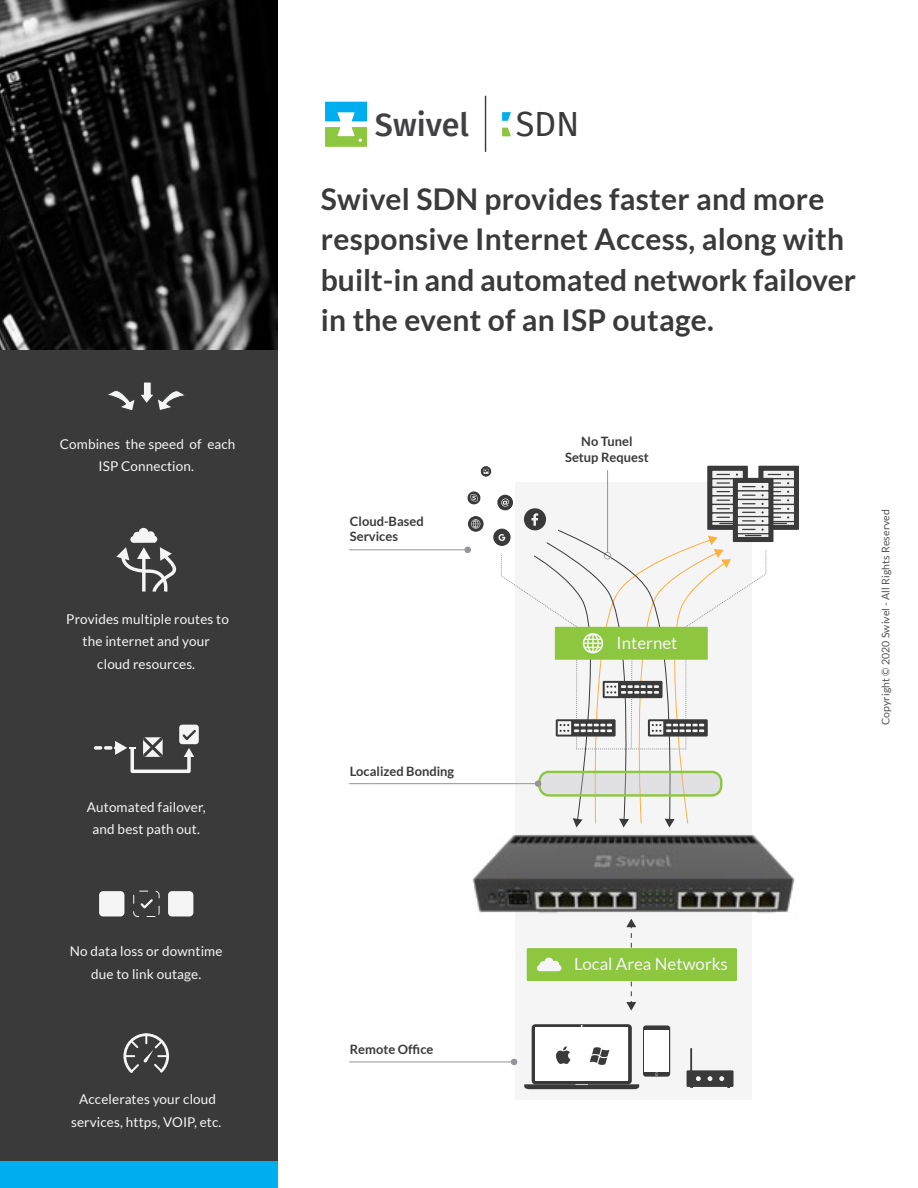
<style>
.page{position:relative;width:918px;height:1188px;background:#fff}
.page>*{position:absolute;margin:0;border:0;box-sizing:border-box;transform-origin:0 0}
.t1{font:34.2px "Fira Sans";color:#3a3a3b}
.t2{font:500 32.25px "Fira Sans";color:#414042}
.t3{font:700 30px/40.5px "Lato";letter-spacing:.01em;color:#3a3a3b}
.t4{font:16.95px "Lato";color:#f5f5f6}
.t5{font:13.5px/22.5px "Lato";letter-spacing:.01em;color:#f5f5f5;text-align:center}
.t6{font:700 12.9px/15.5px "Lato";color:#3a3a3b}
.t7{font:10.5px "Lato";letter-spacing:.01em;color:#565353}
</style>
<div class="page">
<div style="left:0;top:349px;width:278px;height:812px;background:#3a3a3b"></div>
<svg style="left:0;top:0;width:278px;height:349px;background:#1e1e1e"></svg>
<div style="left:0;top:1161px;width:278px;height:27px;background:#00aeef"></div>
<div style="left:515px;top:482px;width:237px;height:618px;background:#f5f5f6"></div>
<img style="left:450px;top:784px;width:345px;height:196px">
<div style="left:687px;top:1070px;width:47px;height:17px;background:#3a3a3b"></div>
<hr style="left:690px;top:1048px;width:2px;height:36px;background:#3a3a3b">
<svg style="left:690px;top:1076px;width:11px;height:12px"></svg>
<svg style="left:708px;top:1076px;width:4px;height:5px"></svg>
<svg style="left:719px;top:1076px;width:11px;height:12px"></svg>
<svg style="left:626px;top:919px;width:10px;height:92px"></svg>
<div style="left:527px;top:948px;width:210px;height:33px;background:#8dc63f"></div>
<svg style="left:537px;top:957px;width:25px;height:14px"></svg>
<div style="left:758px;top:466px;width:41px;height:64px;background:#3a3a3b"></div>
<div style="left:762px;top:470px;width:33px;height:56px;border:1px solid #3a3a3b"></div>
<svg style="left:764px;top:472px;width:29px;height:5px"></svg>
<div style="left:762px;top:470px;width:33px;height:9px;border:1px solid #3a3a3b"></div>
<svg style="left:768px;top:474px;width:13px;height:1px"></svg>
<div style="left:763px;top:479px;width:32px;height:8px;background:#f1f1f2"></div>
<div style="left:762px;top:478px;width:33px;height:10px;border:1px solid #3a3a3b"></div>
<div style="left:763px;top:487px;width:32px;height:9px;background:#f1f1f2"></div>
<div style="left:762px;top:487px;width:33px;height:9px;border:1px solid #3a3a3b"></div>
<div style="left:763px;top:496px;width:32px;height:8px;background:#f1f1f2"></div>
<div style="left:762px;top:495px;width:33px;height:10px;border:1px solid #3a3a3b"></div>
<div style="left:763px;top:504px;width:32px;height:9px;background:#f1f1f2"></div>
<div style="left:762px;top:504px;width:33px;height:10px;border:1px solid #3a3a3b"></div>
<div style="left:763px;top:513px;width:32px;height:9px;background:#f1f1f2"></div>
<div style="left:762px;top:512px;width:33px;height:10px;border:1px solid #3a3a3b"></div>
<div style="left:707px;top:466px;width:41px;height:64px;background:#3a3a3b"></div>
<svg style="left:713px;top:472px;width:29px;height:5px"></svg>
<div style="left:711px;top:470px;width:33px;height:9px;border:1px solid #3a3a3b"></div>
<svg style="left:717px;top:474px;width:13px;height:1px"></svg>
<div style="left:712px;top:479px;width:31px;height:8px;background:#f1f1f2"></div>
<div style="left:711px;top:478px;width:33px;height:10px;border:1px solid #3a3a3b"></div>
<div style="left:733px;top:478px;width:40px;height:64px;background:#3a3a3b"></div>
<hr style="left:349px;top:783px;width:189px;height:1px;background:#939598">
<hr style="left:349px;top:1062px;width:165px;height:1px;background:#939598">
<svg style="left:511px;top:1059px;width:6px;height:6px"></svg>
<hr style="left:349px;top:549px;width:119px;height:1px;background:#939598">
<div style="left:464px;top:547px;width:7px;height:6px;background:#939598;border-radius:50%"></div>
<hr style="left:607px;top:470px;width:1px;height:86px;background:#939598">
<svg style="left:468px;top:516px;width:16px;height:16px"></svg>
<div style="left:468px;top:517px;width:15px;height:14px;background:#3a3a3b;border-radius:50%"></div>
<svg style="left:471px;top:519px;width:9px;height:10px"></svg>
<div style="left:481px;top:466px;width:10px;height:11px;background:#3a3a3b;border-radius:50%"></div>
<svg style="left:483px;top:469px;width:6px;height:5px"></svg>
<div style="left:494px;top:529px;width:16px;height:16px;background:#3a3a3b;border-radius:50%"></div>
<svg style="left:468px;top:491px;width:12px;height:13px"></svg>
<div style="left:468px;top:492px;width:12px;height:12px;background:#3a3a3b;border-radius:50%"></div>
<svg style="left:470px;top:494px;width:8px;height:8px"></svg>
<svg style="left:524px;top:1024px;width:146px;height:65px"></svg>
<div style="left:644px;top:1030px;width:25px;height:42px;background:#fff"></div>
<svg style="left:498px;top:482px;width:291px;height:345px"></svg>
<svg style="left:108px;top:382px;width:77px;height:28px"></svg>
<svg style="left:116px;top:528px;width:60px;height:64px"></svg>
<div style="left:179px;top:725px;width:20px;height:19px;background:#f5f5f6;border-radius:3px"></div>
<svg style="left:96px;top:728px;width:102px;height:45px"></svg>
<div style="left:99px;top:891px;width:25px;height:25px;background:#f5f5f6;border-radius:4px"></div>
<div style="left:168px;top:891px;width:25px;height:25px;background:#f5f5f6;border-radius:4px"></div>
<div style="left:133px;top:891px;width:27px;height:26px;border:1px dashed #f5f5f6;border-radius:4px"></div>
<svg style="left:140px;top:899px;width:13px;height:10px"></svg>
<svg style="left:123px;top:1033px;width:46px;height:40px"></svg>
<svg style="left:502px;top:128px;width:9px;height:8px"></svg>
<svg style="left:502px;top:112px;width:9px;height:9px"></svg>
<svg style="left:325px;top:102px;width:42px;height:19px"></svg>
<svg style="left:325px;top:127px;width:42px;height:20px"></svg>
<hr style="left:485px;top:96px;width:1px;height:55px;background:#3a3a3b">
<p class="t5" style="left:60px;top:433px;width:177px">Combines the speed of each<br>ISP Connection.</p>
<p class="t5" style="left:66px;top:608px;width:164px">Provides multiple routes to the internet and your cloud resources.</p>
<p class="t5" style="left:87px;top:796px;width:120px">Automated failover, and best path out.</p>
<p class="t5" style="left:70px;top:940px;width:154px">No data loss or downtime due to link outage.</p>
<p class="t5" style="left:71px;top:1088px;width:152px">Accelerates your cloud services, https, VOIP, etc.</p>
<h2 class="t2" style="left:375px;top:99px;width:96px">Swivel</h2>
<h1 class="t1" style="left:516px;top:98px;width:65px">SDN</h1>
<h3 class="t3" style="left:321px;top:178px;width:537px">Swivel SDN provides faster and more responsive Internet Access, along with built-in and automated network failover in the event of an ISP outage.</h3>
<p class="t6" style="left:350px;top:513px;width:75px">Cloud-Based<br>Services</p>
<p class="t6" style="left:350px;top:763px;width:106px">Localized Bonding</p>
<p class="t6" style="left:565px;top:434px;width:85px;text-align:center">No Tunel<br>Setup Request</p>
<p class="t4" style="left:617px;top:634px;width:63px">Internet</p>
<p class="t7" style="left:880px;top:725px;width:217px;rotate:-90deg">Copyright © 2020 Swivel - All Rights Reserved</p>
<p class="t6" style="left:350px;top:1041px;width:85px">Remote Office</p>
<p class="t4" style="left:574px;top:955px;width:155px">Local Area Networks</p>
</div>
